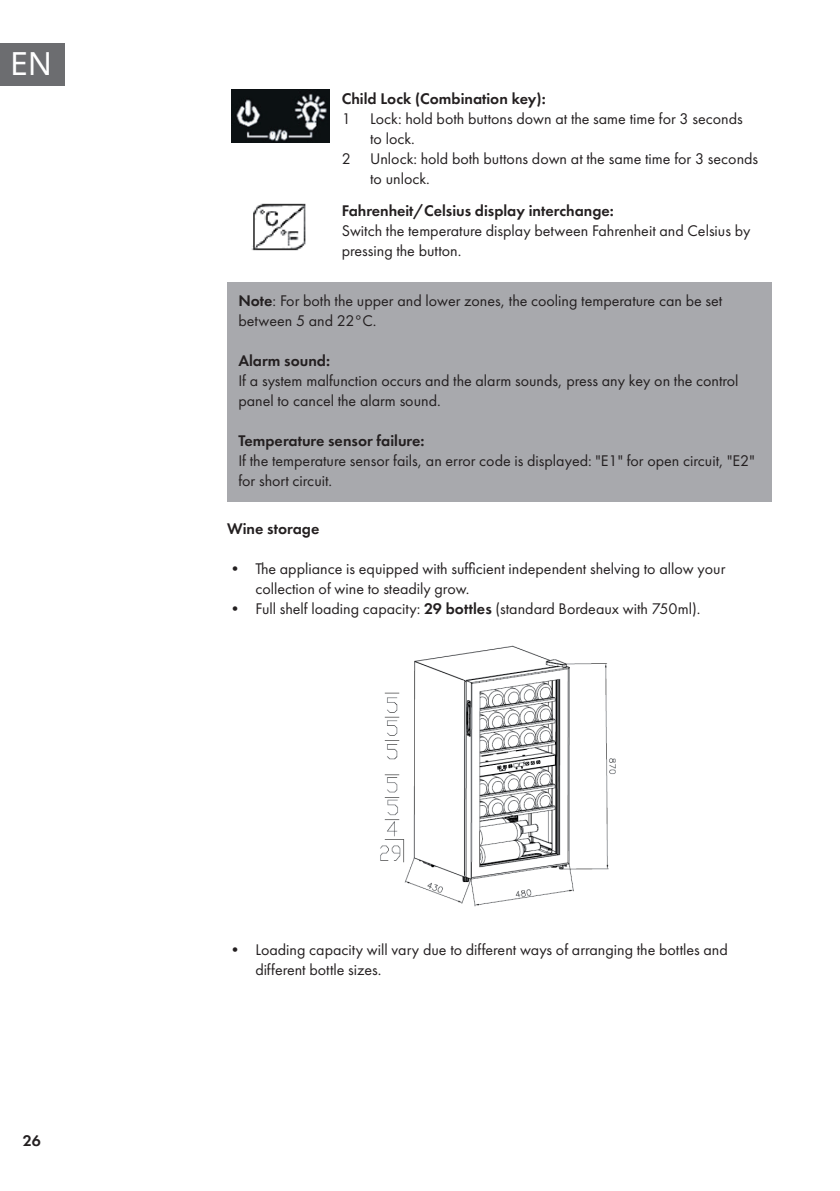
<style>
.page{position:relative;width:840px;height:1191px;background:#fff}
.page>*{position:absolute;margin:0;border:0;box-sizing:border-box;transform-origin:0 0}
.t1{font:32px "Noto Sans";color:#fff}
.t2{font:16px/20px "Futura PTW08";color:#231f20}
.t3{font:600 16px "Futura PTW08";color:#231f20}
.s1{font-weight:600}
</style>
<div class="page">
<div style="left:0;top:43px;width:65px;height:42px;background:#6c6d70"></div>
<div style="left:227px;top:282px;width:544px;height:219px;background:#a8a9ad"></div>
<img style="left:231px;top:89px;width:98px;height:53px">
<img style="left:251px;top:203px;width:55px;height:48px">
<img style="left:380px;top:645px;width:236px;height:262px">
<h1 class="t1" style="left:10px;top:41px;width:44px">EN</h1>
<p class="t3" style="left:23px;top:1130px;width:20px">26</p>
<p class="t3" style="left:341px;top:88px;width:205px">Child Lock (Combination key):</p>
<p class="t2" style="left:341px;top:108px;width:402px">1 Lock: hold both buttons down at the same time for 3 seconds</p>
<p class="t2" style="left:370px;top:128px;width:46px">to lock.</p>
<p class="t2" style="left:341px;top:148px;width:418px">2 Unlock: hold both buttons down at the same time for 3 seconds</p>
<p class="t2" style="left:370px;top:168px;width:61px">to unlock.</p>
<p class="t3" style="left:341px;top:201px;width:273px">Fahrenheit/Celsius display interchange:</p>
<p class="t2" style="left:341px;top:221px;width:410px">Switch the temperature display between Fahrenheit and Celsius by pressing the button.</p>
<p class="t2" style="left:238px;top:290px;width:485px"><span class="s1">Note</span>: For both the upper and lower zones, the cooling temperature can be set between 5 and 22°C.</p>
<p class="t3" style="left:238px;top:350px;width:93px">Alarm sound:</p>
<p class="t2" style="left:238px;top:370px;width:501px">If a system malfunction occurs and the alarm sounds, press any key on the control panel to cancel the alarm sound.</p>
<p class="t3" style="left:238px;top:430px;width:187px">Temperature sensor failure:</p>
<p class="t2" style="left:238px;top:450px;width:517px">If the temperature sensor fails, an error code is displayed: "E1" for open circuit, "E2" for short circuit.</p>
<p class="t3" style="left:227px;top:519px;width:94px">Wine storage</p>
<p class="t2" style="left:255px;top:559px;width:471px;text-indent:-28px">• The appliance is equipped with sufficient independent shelving to allow your collection of wine to steadily grow.</p>
<p class="t2" style="left:227px;top:599px;width:474px">• Full shelf loading capacity: <span class="s1">29 bottles</span> (standard Bordeaux with 750ml).</p>
<p class="t2" style="left:255px;top:939px;width:473px;text-indent:-28px">• Loading capacity will vary due to different ways of arranging the bottles and different bottle sizes.</p>
</div>
